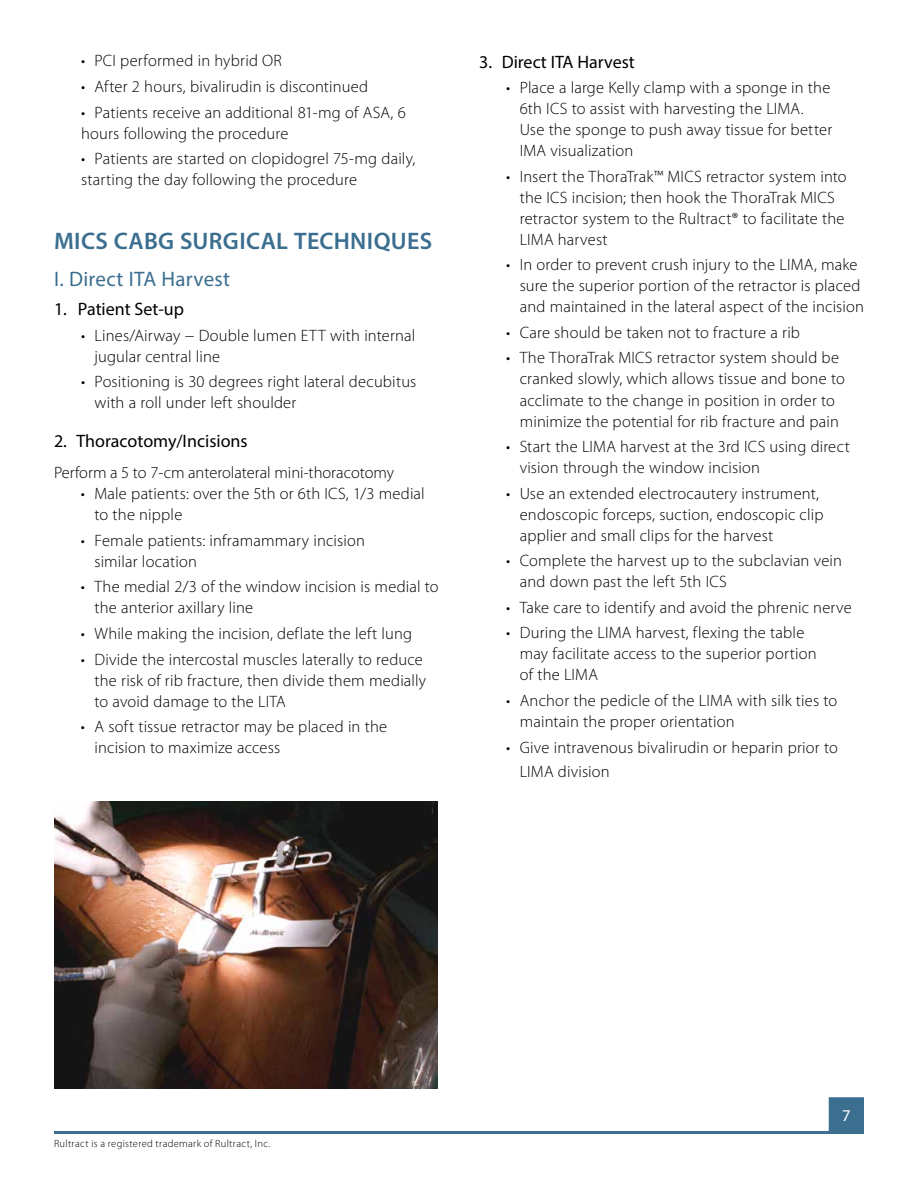
<style>
.page{position:relative;width:918px;height:1188px;background:#fff}
.page>*{position:absolute;margin:0;border:0;box-sizing:border-box;transform-origin:0 0}
.t1{font:600 24px "Myriad Pro";letter-spacing:.015em;color:#3b6e8f}
.t2{font:21px "Myriad Pro";letter-spacing:.015em;color:#3b6e8f}
.t3{font:18px "Myriad Pro";color:#000}
.t4{font:300 16.5px/21px "Myriad Pro";letter-spacing:.01em;color:#000}
.t5{font:16.5px "Myriad Pro";color:#fff}
.t6{font:300 10.5px "Myriad Pro";letter-spacing:.03em;color:#000}
</style>
<div class="page">
<hr style="left:54px;top:1131px;width:810px;height:3px;background:#3b6e8f">
<div style="left:830px;top:1098px;width:33px;height:34px;background:#3b6e8f"></div>
<div style="left:829px;top:1097px;width:35px;height:35px;border:2px solid #3b6e8f"></div>
<img style="left:54px;top:801px;width:383px;height:288px">
<p class="t4" style="left:81px;top:50px;width:202px">• PCI performed in hybrid OR</p>
<p class="t4" style="left:81px;top:76px;width:289px">• After 2 hours, bivalirudin is discontinued</p>
<p class="t4" style="left:81px;top:101px;width:326px">• Patients receive an additional 81-mg of ASA, 6 hours following the procedure</p>
<p class="t4" style="left:81px;top:148px;width:336px">• Patients are started on clopidogrel 75-mg daily, starting the day following the procedure</p>
<h1 class="t1" style="left:54px;top:226px;width:380px">MICS CABG SURGICAL TECHNIQUES</h1>
<p class="t2" style="left:54px;top:266px;width:178px">I. Direct ITA Harvest</p>
<p class="t3" style="left:54px;top:298px;width:132px">1. Patient Set-up</p>
<p class="t4" style="left:94px;top:325px;width:322px;text-indent:-13px">• Lines/Airway − Double lumen ETT with internal jugular central line</p>
<p class="t4" style="left:94px;top:371px;width:323px;text-indent:-13px">• Positioning is 30 degrees right lateral decubitus with a roll under left shoulder</p>
<p class="t3" style="left:54px;top:430px;width:195px">2. Thoracotomy/Incisions</p>
<p class="t4" style="left:54px;top:462px;width:342px">Perform a 5 to 7-cm anterolateral mini-thoracotomy</p>
<p class="t4" style="left:94px;top:483px;width:332px;text-indent:-13px">• Male patients: over the 5th or 6th ICS, 1/3 medial to the nipple</p>
<p class="t4" style="left:94px;top:530px;width:272px;text-indent:-13px">• Female patients: inframammary incision similar location</p>
<p class="t4" style="left:94px;top:576px;width:346px;text-indent:-13px">• The medial 2/3 of the window incision is medial to the anterior axillary line</p>
<p class="t4" style="left:81px;top:623px;width:333px">• While making the incision, deflate the left lung</p>
<p class="t4" style="left:94px;top:649px;width:333px;text-indent:-13px">• Divide the intercostal muscles laterally to reduce the risk of rib fracture, then divide them medially to avoid damage to the LITA</p>
<p class="t4" style="left:94px;top:716px;width:294px;text-indent:-13px">• A soft tissue retractor may be placed in the incision to maximize access</p>
<p class="t3" style="left:479px;top:50px;width:157px">3. Direct ITA Harvest</p>
<p class="t4" style="left:520px;top:77px;width:314px;text-indent:-13px">• Place a large Kelly clamp with a sponge in the 6th ICS to assist with harvesting the LIMA.<br>Use the sponge to push away tissue for better IMA visualization</p>
<p class="t4" style="left:520px;top:166px;width:328px;text-indent:-13px">• Insert the ThoraTrak™ MICS retractor system into the ICS incision; then hook the ThoraTrak MICS retractor system to the Rultract® to facilitate the LIMA harvest</p>
<p class="t4" style="left:520px;top:254px;width:346px;text-indent:-13px">• In order to prevent crush injury to the LIMA, make sure the superior portion of the retractor is placed and maintained in the lateral aspect of the incision</p>
<p class="t4" style="left:506px;top:322px;width:295px">• Care should be taken not to fracture a rib</p>
<p class="t4" style="left:520px;top:347px;width:327px;text-indent:-13px">• The ThoraTrak MICS retractor system should be cranked slowly, which allows tissue and bone to acclimate to the change in position in order to minimize the potential for rib fracture and pain</p>
<p class="t4" style="left:520px;top:436px;width:332px;text-indent:-13px">• Start the LIMA harvest at the 3rd ICS using direct vision through the window incision</p>
<p class="t4" style="left:520px;top:483px;width:305px;text-indent:-13px">• Use an extended electrocautery instrument, endoscopic forceps, suction, endoscopic clip applier and small clips for the harvest</p>
<p class="t4" style="left:520px;top:550px;width:324px;text-indent:-13px">• Complete the harvest up to the subclavian vein and down past the left 5th ICS</p>
<p class="t4" style="left:506px;top:597px;width:347px">• Take care to identify and avoid the phrenic nerve</p>
<p class="t4" style="left:520px;top:622px;width:298px;text-indent:-13px">• During the LIMA harvest, flexing the table may facilitate access to the superior portion of the LIMA</p>
<p class="t4" style="left:520px;top:690px;width:319px;text-indent:-13px">• Anchor the pedicle of the LIMA with silk ties to maintain the proper orientation</p>
<p class="t4" style="left:520px;top:735px;width:320px;line-height:24px;text-indent:-13px">• Give intravenous bivalirudin or heparin prior to<br>LIMA division</p>
<p class="t6" style="left:54px;top:1137px;width:218px">Rultract is a registered trademark of Rultract, Inc.</p>
<p class="t5" style="left:842px;top:1105px;width:10px">7</p>
</div>
